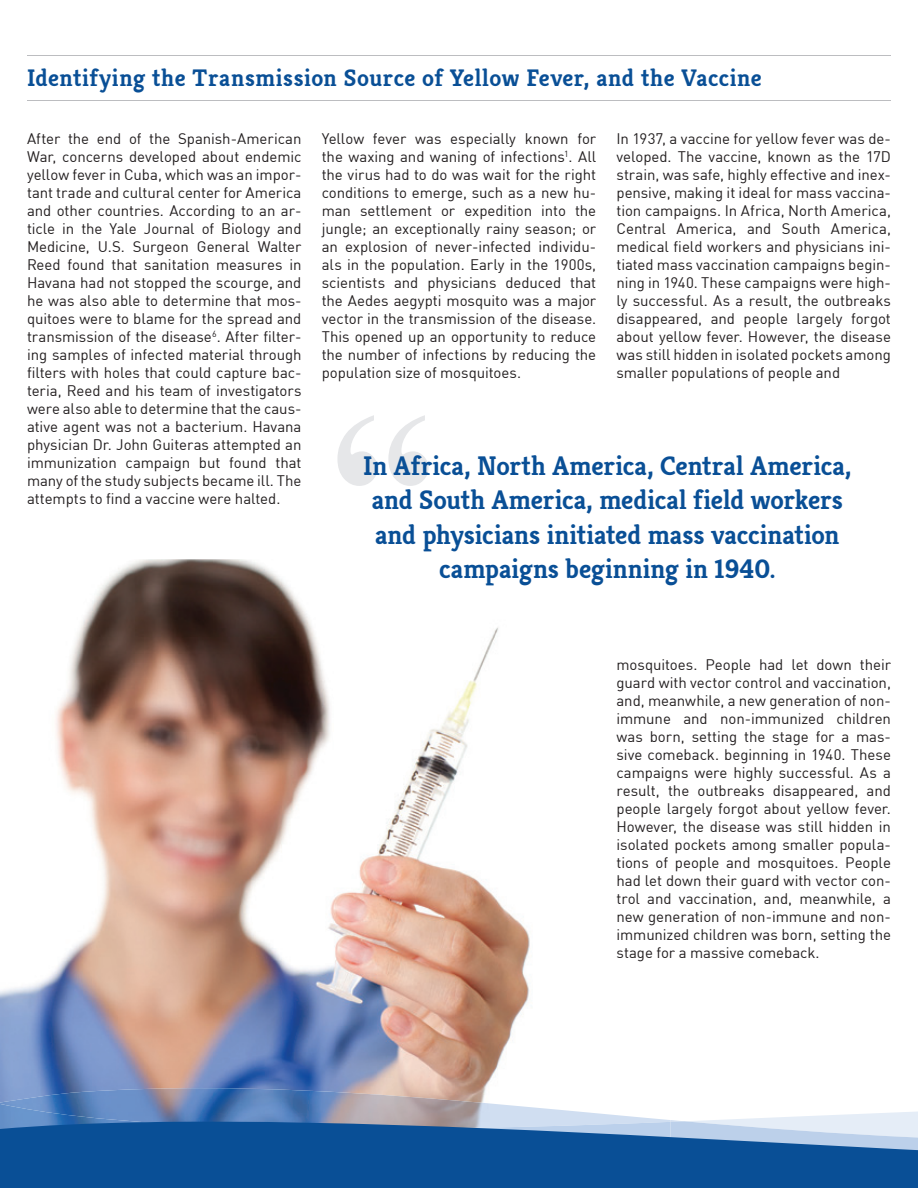
<style>
.page{position:relative;width:918px;height:1188px;background:#fff}
.page>*{position:absolute;margin:0;border:0;box-sizing:border-box;transform-origin:0 0}
.t1{font:700 216.9px "Times New Roman";color:#e6e7e9}
.t2{font:700 27px/34.5px "Kreon";color:#094f96;text-align:center}
.t3{font:700 24px "Kreon";letter-spacing:.02em;color:#094f96}
.t4{font:15px/18px "DIN";letter-spacing:-.005em;color:#231f20;text-align:justify}
</style>
<div class="page">
<hr style="left:27px;top:55px;width:864px;height:1px;background:#bcbdc0">
<hr style="left:27px;top:100px;width:864px;height:1px;background:#bcbdc0">
<img style="left:0;top:559px;width:530px;height:529px">
<img style="left:0;top:1088px;width:486px;height:11px">
<svg style="left:0;top:1099px;width:918px;height:89px;background:#4679ae"></svg>
<h3 class="t3" style="left:27px;top:62px;width:736px">Identifying the Transmission Source of Yellow Fever, and the Vaccine</h3>
<p class="t4" style="left:27px;top:130px;width:276px">After the end of the Spanish-American War, concerns developed about endemic yellow fever in Cuba, which was an impor&shy;tant trade and cultural center for America and other countries. According to an ar&shy;ticle in the Yale Journal of Biology and Medicine, U.S. Surgeon General Walter Reed found that sanitation measures in Havana had not stopped the scourge, and he was also able to determine that mos&shy;quitoes were to blame for the spread and transmission of the disease<sup>6</sup>. After filter&shy;ing samples of infected material through filters with holes that could capture bac&shy;teria, Reed and his team of investigators were also able to determine that the caus&shy;ative agent was not a bacterium. Havana physician Dr. John Guiteras attempted an immunization campaign but found that many of the study subjects became ill. The attempts to find a vaccine were halted.</p>
<p class="t4" style="left:322px;top:130px;width:276px">Yellow fever was especially known for the waxing and waning of infections<sup>1</sup>. All the virus had to do was wait for the right conditions to emerge, such as a new hu&shy;man settlement or expedition into the jungle; an exceptionally rainy season; or an explosion of never-infected individu&shy;als in the population. Early in the 1900s, scientists and physicians deduced that the Aedes aegypti mosquito was a major vector in the transmission of the disease.<br>This opened up an opportunity to reduce the number of infections by reducing the population size of mosquitoes.</p>
<p class="t4" style="left:616px;top:130px;width:276px">In 1937, a vaccine for yellow fever was de&shy;veloped. The vaccine, known as the 17D strain, was safe, highly effective and inex&shy;pensive, making it ideal for mass vaccina&shy;tion campaigns. In Africa, North America, Central America, and South America, medical field workers and physicians ini&shy;tiated mass vaccination campaigns begin&shy;ning in 1940. These campaigns were high&shy;ly successful. As a result, the outbreaks disappeared, and people largely forgot about yellow fever. However, the disease was still hidden in isolated pockets among smaller populations of people and</p>
<h1 class="t1" style="left:329px;top:340px;width:110px">“</h1>
<h2 class="t2" style="left:363px;top:448px;width:490px">In Africa, North America, Central America, and South America, medical field workers and physicians initiated mass vaccination campaigns beginning in 1940.</h2>
<p class="t4" style="left:616px;top:655px;width:276px">mosquitoes. People had let down their guard with vector control and vaccination, and, meanwhile, a new generation of non&shy;immune and non-immunized children was born, setting the stage for a mas&shy;sive comeback. beginning in 1940. These campaigns were highly successful. As a result, the outbreaks disappeared, and people largely forgot about yellow fever.<br>However, the disease was still hidden in isolated pockets among smaller popula&shy;tions of people and mosquitoes. People had let down their guard with vector con&shy;trol and vaccination, and, meanwhile, a new generation of non-immune and non&shy;immunized children was born, setting the stage for a massive comeback.</p>
</div>
